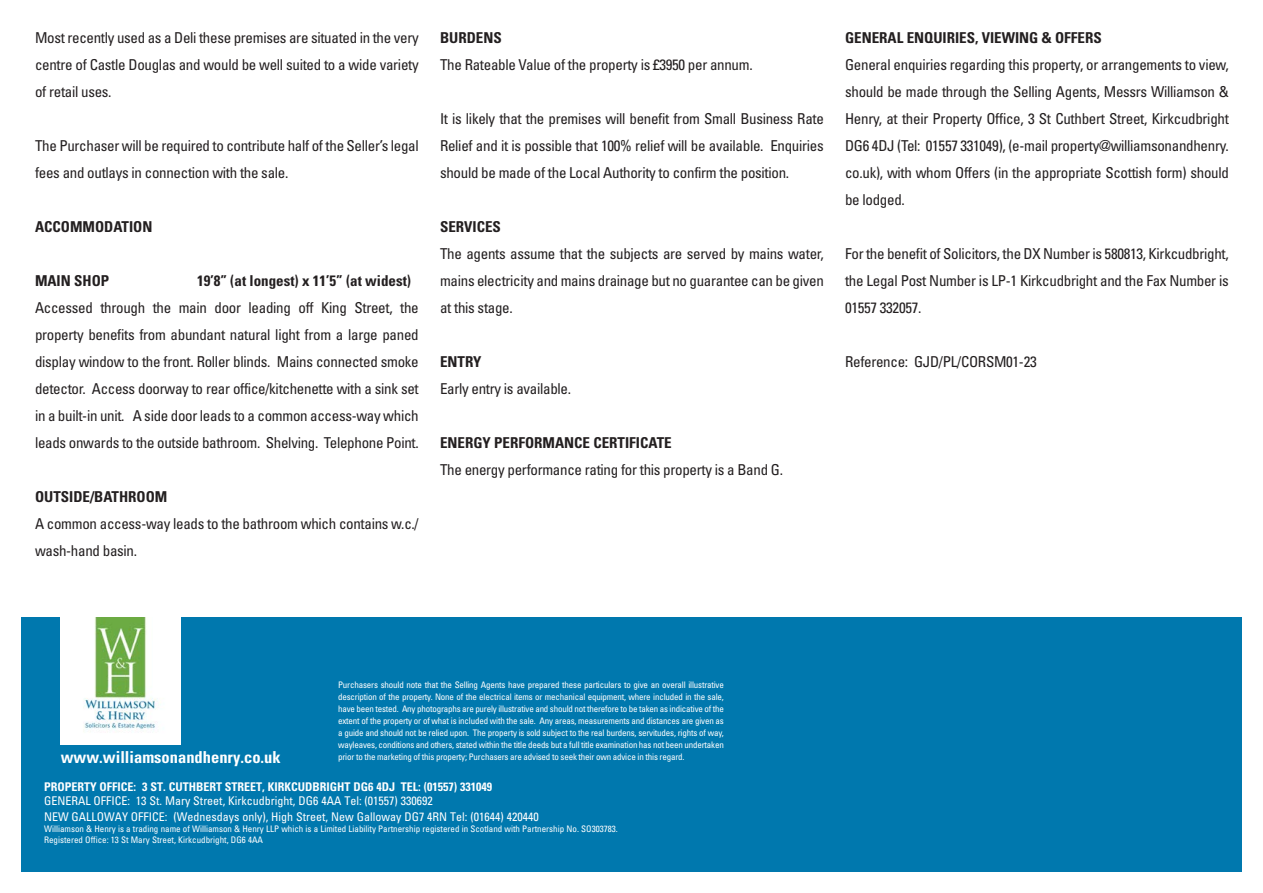
<style>
.page{position:relative;width:1263px;height:893px;background:#fff}
.page>*{position:absolute;margin:0;border:0;box-sizing:border-box;transform-origin:0 0}
.t1{font:700 condensed 16.5px "Univers";color:#fff}
.t2{font:condensed 15px/27px "Univers";letter-spacing:-.02em;color:#231f20;text-align:justify}
.t3{font:700 condensed 15px "Univers";color:#231f20}
.t4{font:condensed 12px/16.2px "Univers";color:#fff}
.t5{font:700 condensed 12px "Univers";color:#fff}
.t6{font:condensed 9px/12px "Univers";color:#fff}
</style>
<div class="page">
<div style="left:21px;top:617px;width:1221px;height:255px;background:#0078ae"></div>
<img style="left:61px;top:617px;width:119px;height:127px">
<p class="t2" style="left:35px;top:24px;width:385px">Most recently used as a Deli these premises are situated in the very centre of Castle Douglas and would be well suited to a wide variety of retail uses.</p>
<p class="t2" style="left:35px;top:132px;width:385px">The Purchaser will be required to contribute half of the Seller’s legal fees and outlays in connection with the sale.</p>
<p class="t3" style="left:35px;top:218px;width:119px">ACCOMMODATION</p>
<p class="t3" style="left:35px;top:272px;width:76px">MAIN SHOP</p>
<p class="t3" style="left:197px;top:272px;width:216px">19’8” (at longest) x 11’5” (at widest)</p>
<p class="t2" style="left:35px;top:294px;width:385px">Accessed through the main door leading off King Street, the property benefits from abundant natural light from a large paned display window to the front. Roller blinds. Mains connected smoke detector. Access doorway to rear office/kitchenette with a sink set in a built-in unit. A side door leads to a common access-way which leads onwards to the outside bathroom. Shelving. Telephone Point.</p>
<p class="t3" style="left:35px;top:488px;width:134px">OUTSIDE/BATHROOM</p>
<p class="t2" style="left:35px;top:510px;width:385px">A common access-way leads to the bathroom which contains w.c./ wash-hand basin.</p>
<p class="t3" style="left:440px;top:28px;width:63px">BURDENS</p>
<p class="t2" style="left:440px;top:50px;width:314px">The Rateable Value of the property is £3950 per annum.</p>
<p class="t2" style="left:440px;top:104px;width:385px">It is likely that the premises will benefit from Small Business Rate Relief and it is possible that 100% relief will be available. Enquiries should be made of the Local Authority to confirm the position.</p>
<p class="t3" style="left:440px;top:217px;width:62px">SERVICES</p>
<p class="t2" style="left:440px;top:239px;width:385px">The agents assume that the subjects are served by mains water, mains electricity and mains drainage but no guarantee can be given at this stage.</p>
<p class="t3" style="left:440px;top:352px;width:43px">ENTRY</p>
<p class="t2" style="left:440px;top:374px;width:133px">Early entry is available.</p>
<p class="t3" style="left:440px;top:433px;width:233px">ENERGY PERFORMANCE CERTIFICATE</p>
<p class="t2" style="left:440px;top:455px;width:345px">The energy performance rating for this property is a Band G.</p>
<p class="t3" style="left:845px;top:28px;width:258px">GENERAL ENQUIRIES, VIEWING &amp; OFFERS</p>
<p class="t2" style="left:845px;top:50px;width:385px">General enquiries regarding this property, or arrangements to view, should be made through the Selling Agents, Messrs Williamson &amp; Henry, at their Property Office, 3 St Cuthbert Street, Kirkcudbright DG6 4DJ (Tel: 01557 331049), (e-mail property@williamsonandhenry. co.uk), with whom Offers (in the appropriate Scottish form) should be lodged.</p>
<p class="t2" style="left:845px;top:239px;width:385px">For the benefit of Solicitors, the DX Number is 580813, Kirkcudbright, the Legal Post Number is LP-1 Kirkcudbright and the Fax Number is 01557 332057.</p>
<p class="t2" style="left:845px;top:347px;width:193px">Reference: GJD/PL/CORSM01-23</p>
<p class="t1" style="left:61px;top:747px;width:221px">www.williamsonandhenry.co.uk</p>
<p class="t6" style="left:338px;top:679px;width:387px;text-align:justify">Purchasers should note that the Selling Agents have prepared these particulars to give an overall illustrative description of the property. None of the electrical items or mechanical equipment, where included in the sale, have been tested. Any photographs are purely illustrative and should not therefore to be taken as indicative of the extent of the property or of what is included with the sale. Any areas, measurements and distances are given as a guide and should not be relied upon. The property is sold subject to the real burdens, servitudes, rights of way, wayleaves, conditions and others, stated within the title deeds but a full title examination has not been undertaken prior to the marketing of this property; Purchasers are advised to seek their own advice in this regard.</p>
<p class="t5" style="left:44px;top:779px;width:450px">PROPERTY OFFICE: 3 ST. CUTHBERT STREET, KIRKCUDBRIGHT DG6 4DJ TEL: (01557) 331049</p>
<p class="t4" style="left:44px;top:792px;width:496px">GENERAL OFFICE: 13 St. Mary Street, Kirkcudbright, DG6 4AA Tel: (01557) 330692<br>NEW GALLOWAY OFFICE: (Wednesdays only), High Street, New Galloway DG7 4RN Tel: (01644) 420440</p>
<p class="t6" style="left:44px;top:823px;width:575px;line-height:10.8px">Williamson &amp; Henry is a trading name of Williamson &amp; Henry LLP which is a Limited Liability Partnership registered in Scotland with Partnership No. SO303783.<br>Registered Office: 13 St Mary Street, Kirkcudbright, DG6 4AA</p>
</div>
